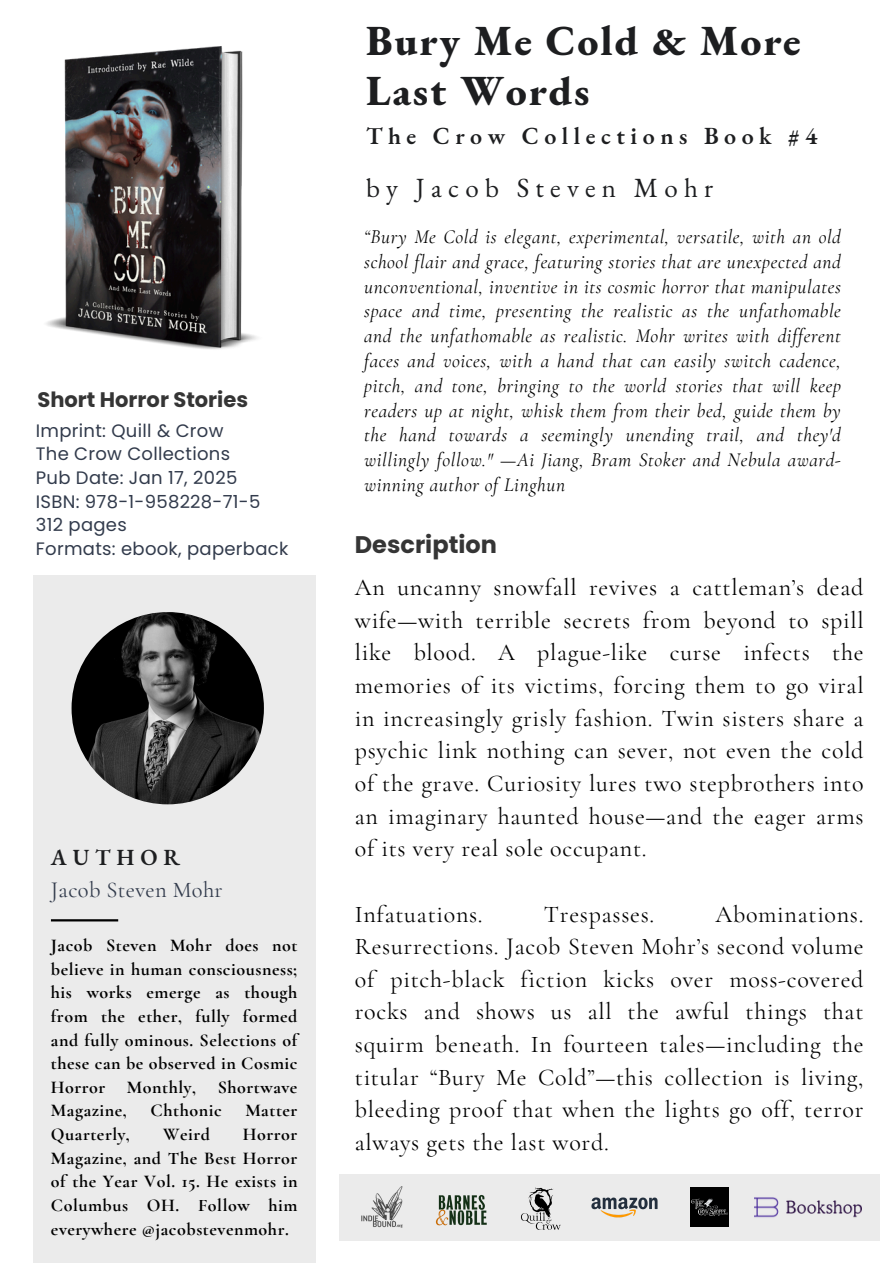
<style>
.page{position:relative;width:894px;height:1264px;background:#fff}
.page>*{position:absolute;margin:0;border:0;box-sizing:border-box;transform-origin:0 0}
.t1{font:800 41.85px/49.5px "EB Garamond";letter-spacing:.045em;color:#1d1e20}
.t2{font:27px "EB Garamond";letter-spacing:.23em;color:#1d1e20}
.t3{font:24px/32.7px "Cormorant Garamond";letter-spacing:.03em;color:#000;text-align:justify}
.t4{font:600 24px "EB Garamond";letter-spacing:.23em;color:#1d1e20}
.t5{font:700 24px "Poppins";color:#353535}
.t6{font:22.5px "Cormorant Garamond";letter-spacing:.015em;color:#323b4c}
.t7{font:600 22.5px "EB Garamond";letter-spacing:.26em;color:#1d1e20}
.t8{font:700 21px "Poppins";color:#353535}
.t9{font:italic 19.5px/24.8px "Cormorant Garamond";letter-spacing:.03em;color:#000;text-align:justify}
.t10{font:700 18px/23.7px "Cormorant Garamond";letter-spacing:.03em;color:#000;text-align:justify}
.t11{font:18px "Poppins";letter-spacing:.015em;color:#323b4c}
</style>
<div class="page">
<div style="left:34px;top:575px;width:282px;height:687px;background:#ebebeb"></div>
<img style="left:72px;top:612px;width:192px;height:192px;border-radius:50%">
<hr style="left:51px;top:919px;width:67px;height:2px;background:#000">
<div style="left:339px;top:1174px;width:540px;height:66px;background:#ebebeb"></div>
<img style="left:361px;top:1186px;width:41px;height:41px">
<img style="left:435px;top:1195px;width:52px;height:31px">
<img style="left:591px;top:1197px;width:67px;height:21px">
<img style="left:690px;top:1187px;width:38px;height:39px">
<img style="left:754px;top:1197px;width:107px;height:44px">
<img style="left:46px;top:46px;width:211px;height:303px">
<img style="left:521px;top:1187px;width:40px;height:43px">
<h3 class="t8" style="left:37px;top:385px;width:212px">Short Horror Stories</h3>
<p class="t11" style="left:36px;top:418px;width:189px">Imprint: Quill &amp; Crow</p>
<p class="t11" style="left:36px;top:441px;width:195px">The Crow Collections</p>
<p class="t11" style="left:36px;top:465px;width:203px">Pub Date: Jan 17, 2025</p>
<p class="t11" style="left:36px;top:488px;width:226px">ISBN: 978-1-958228-71-5</p>
<h1 class="t11" style="left:36px;top:512px;width:92px">312 pages</h1>
<h4 class="t11" style="left:36px;top:536px;width:254px">Formats: ebook, paperback</h4>
<p class="t7" style="left:51px;top:842px;width:131px">AUTHOR</p>
<p class="t6" style="left:51px;top:876px;width:173px">Jacob Steven Mohr</p>
<h5 class="t10" style="left:51px;top:933px;width:248px">Jacob Steven Mohr does not believe in human consciousness; his works emerge as though from the ether, fully formed and fully ominous. Selections of these can be observed in Cosmic Horror Monthly, Shortwave Magazine,</h5>
<h5 class="t10" style="left:151px;top:1098px;width:73px">Chthonic</h5>
<h5 class="t10" style="left:245px;top:1098px;width:54px">Matter</h5>
<h5 class="t10" style="left:51px;top:1122px;width:80px">Quarterly,</h5>
<h5 class="t10" style="left:163px;top:1122px;width:48px">Weird</h5>
<h5 class="t10" style="left:51px;top:1122px;width:248px;text-indent:192px">Horror Magazine, and The Best Horror of the Year Vol. 15. He exists in Columbus OH. Follow him everywhere @jacobstevenmohr.</h5>
<p class="t1" style="left:366px;top:16px;width:436px">Bury Me Cold &amp; More<br>Last Words</p>
<p class="t4" style="left:366px;top:120px;width:453px">The Crow Collections Book #4</p>
<p class="t2" style="left:366px;top:169px;width:348px">by Jacob Steven Mohr</p>
<p class="t9" style="left:364px;top:224px;width:478px">“Bury Me Cold is elegant, experimental, versatile, with an old school flair and grace, featuring stories that are unexpected and unconventional, inventive in its cosmic horror that manipulates space and time, presenting the realistic as the unfathomable and the unfathomable as realistic. Mohr writes with different faces and voices, with a hand that can easily switch cadence, pitch, and tone, bringing to the world stories that will keep readers up at night, whisk them from their bed, guide them by the hand towards a seemingly unending trail, and they'd willingly follow." —Ai Jiang, Bram Stoker and Nebula award&shy;winning author of Linghun</p>
<p class="t5" style="left:355px;top:527px;width:144px">Description</p>
<h2 class="t3" style="left:355px;top:571px;width:510px">An uncanny snowfall revives a cattleman’s dead wife—with terrible secrets from beyond to spill like blood. A plague-like curse infects the memories of its victims, forcing them to go viral in increasingly grisly fashion. Twin sisters share a psychic link nothing can sever, not even the cold of the grave. Curiosity lures two stepbrothers into an imaginary haunted house—and the eager arms of its very real sole occupant.</h2>
<p class="t3" style="left:355px;top:897px;width:129px">Infatuations.</p>
<p class="t3" style="left:544px;top:897px;width:112px">Trespasses.</p>
<p class="t3" style="left:355px;top:897px;width:510px;text-indent:360px">Abominations.<br>Resurrections. Jacob Steven Mohr’s second volume of pitch-black fiction kicks over moss-covered rocks and shows us all the awful things that squirm beneath. In fourteen tales—including the titular “Bury Me Cold”—this collection is living, bleeding proof that when the lights go off, terror always gets the last word.</p>
</div>
